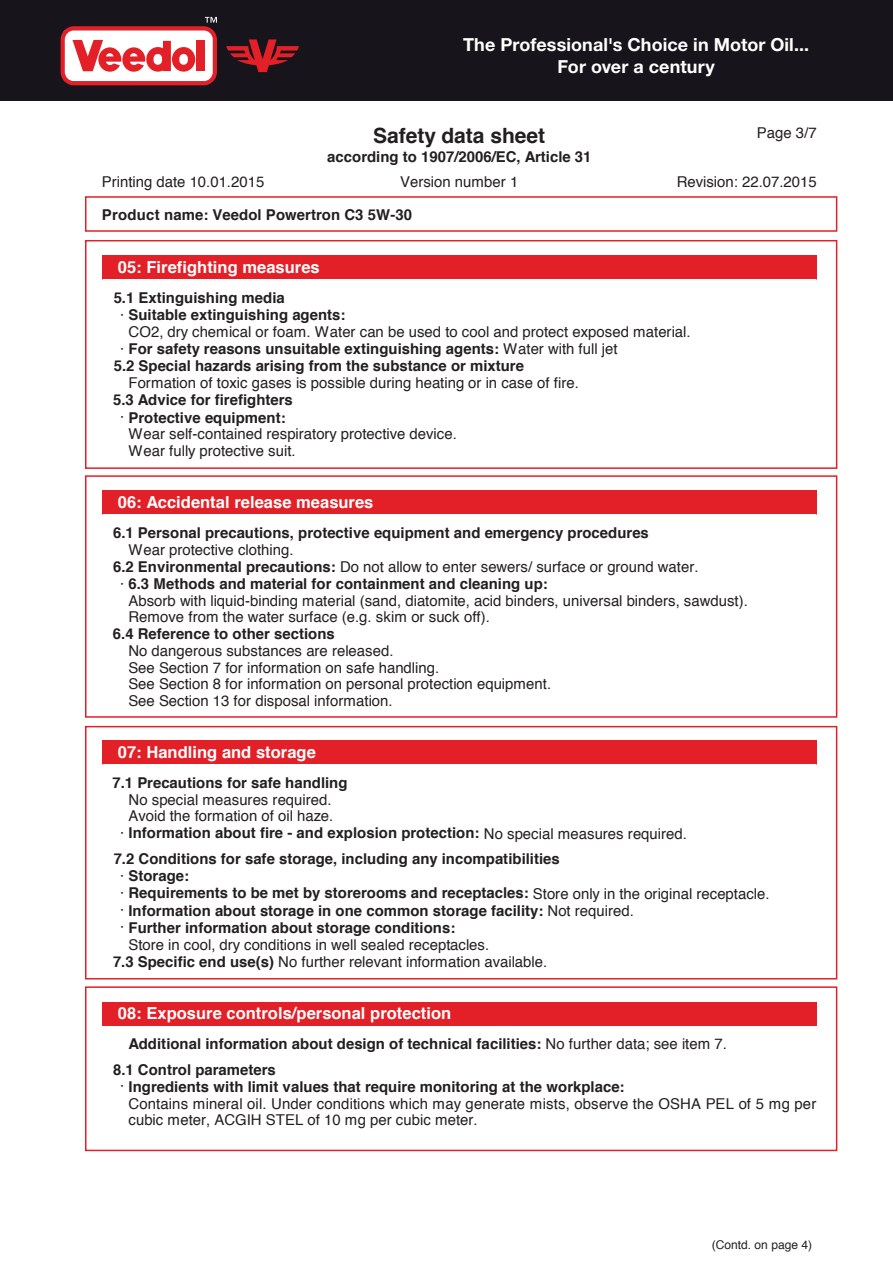
<style>
.page{position:relative;width:893px;height:1263px;background:#fff}
.page>*{position:absolute;margin:0;border:0;box-sizing:border-box;transform-origin:0 0}
.t1{font:700 21px "Helvetica";color:#231f20}
.t2{font:700 18px/21.6px "Helvetica Neue";letter-spacing:.005em;color:#fff;text-align:center}
.t3{font:700 16.5px "Helvetica";color:#fff}
.t4{font:15px/16.5px "Helvetica";color:#231f20}
.t5{font:700 15px/25.5px "Helvetica";letter-spacing:.005em;color:#231f20}
.t6{font:12px "Helvetica";color:#231f20}
.s1{font-weight:400}
.s2{font-weight:700}
</style>
<div class="page">
<div style="left:0;top:0;width:893px;height:101px;background:#17141b"></div>
<svg style="left:226px;top:39px;width:73px;height:33px"></svg>
<svg style="left:61px;top:17px;width:156px;height:68px;background:#d1878b"></svg>
<div style="left:102px;top:256px;width:714px;height:23px;background:#e32027"></div>
<div style="left:102px;top:491px;width:714px;height:23px;background:#e32027"></div>
<div style="left:102px;top:741px;width:714px;height:23px;background:#e32027"></div>
<div style="left:102px;top:1002px;width:714px;height:23px;background:#e32027"></div>
<svg style="left:805px;top:1151px;width:18px;height:1px"></svg>
<div style="left:85px;top:196px;width:752px;height:36px;border:2px solid #e32027"></div>
<div style="left:85px;top:240px;width:752px;height:229px;border:2px solid #e32027"></div>
<div style="left:85px;top:475px;width:752px;height:243px;border:2px solid #e32027"></div>
<div style="left:85px;top:726px;width:752px;height:253px;border:2px solid #e32027"></div>
<div style="left:85px;top:986px;width:752px;height:165px;border:2px solid #e32027"></div>
<p class="t2" style="left:463px;top:34px;width:347px">The Professional's Choice in Motor Oil...<br>For over a century</p>
<h1 class="t1" style="left:373px;top:119px;width:174px">Safety data sheet</h1>
<p class="t4" style="left:757px;top:125px;width:61px">Page 3/7</p>
<p class="t5" style="left:327px;top:144px;width:266px">according to 1907/2006/EC, Article 31</p>
<p class="t4" style="left:102px;top:174px;width:164px">Printing date 10.01.2015</p>
<p class="t4" style="left:400px;top:174px;width:120px">Version number 1</p>
<p class="t4" style="left:677px;top:174px;width:142px">Revision: 22.07.2015</p>
<p class="t5" style="left:102px;top:203px;width:312px">Product name: Veedol Powertron C3 5W-30</p>
<p class="t3" style="left:118px;top:254px;width:203px">05: Firefighting measures</p>
<p class="t5" style="left:114px;top:285px;width:173px">5.1 Extinguishing media</p>
<p class="t5" style="left:120px;top:302px;width:227px"><span class="s1">·</span> Suitable extinguishing agents:</p>
<p class="t4" style="left:129px;top:324px;width:564px">CO2, dry chemical or foam. Water can be used to cool and protect exposed material.</p>
<p class="t5" style="left:120px;top:336px;width:499px"><span class="s1">·</span> For safety reasons unsuitable extinguishing agents: <span class="s1">Water with full jet</span></p>
<p class="t5" style="left:114px;top:354px;width:412px">5.2 Special hazards arising from the substance or mixture</p>
<p class="t4" style="left:129px;top:375px;width:452px">Formation of toxic gases is possible during heating or in case of fire.</p>
<p class="t5" style="left:113px;top:387px;width:181px">5.3 Advice for firefighters</p>
<p class="t5" style="left:120px;top:405px;width:167px"><span class="s1">·</span> Protective equipment:</p>
<p class="t4" style="left:128px;top:426px;width:330px">Wear self-contained respiratory protective device.</p>
<p class="t4" style="left:128px;top:443px;width:169px">Wear fully protective suit.</p>
<p class="t3" style="left:118px;top:489px;width:257px">06: Accidental release measures</p>
<p class="t5" style="left:113px;top:520px;width:537px">6.1 Personal precautions, protective equipment and emergency procedures</p>
<p class="t4" style="left:129px;top:542px;width:167px">Wear protective clothing.</p>
<p class="t4" style="left:113px;top:559px;width:587px"><span class="s2">6.2 Environmental precautions:</span> Do not allow to enter sewers/ surface or ground water.</p>
<p class="t5" style="left:120px;top:571px;width:429px"><span class="s1">·</span> 6.3 Methods and material for containment and cleaning up:</p>
<p class="t4" style="left:128px;top:593px;width:621px">Absorb with liquid-binding material (sand, diatomite, acid binders, universal binders, sawdust).</p>
<p class="t4" style="left:128px;top:609px;width:363px">Remove from the water surface (e.g. skim or suck off).</p>
<p class="t5" style="left:113px;top:622px;width:223px">6.4 Reference to other sections</p>
<p class="t4" style="left:128px;top:643px;width:424px">No dangerous substances are released.<br>See Section 7 for information on safe handling.<br>See Section 8 for information on personal protection equipment.<br>See Section 13 for disposal information.</p>
<p class="t3" style="left:118px;top:739px;width:199px">07: Handling and storage</p>
<p class="t5" style="left:112px;top:770px;width:237px">7.1 Precautions for safe handling</p>
<p class="t4" style="left:129px;top:792px;width:204px">No special measures required.</p>
<p class="t4" style="left:129px;top:808px;width:206px">Avoid the formation of oil haze.</p>
<p class="t5" style="left:120px;top:820px;width:568px"><span class="s1">·</span> Information about fire - and explosion protection: <span class="s1">No special measures required.</span></p>
<p class="t5" style="left:114px;top:846px;width:448px">7.2 Conditions for safe storage, including any incompatibilities</p>
<p class="t5" style="left:120px;top:863px;width:70px"><span class="s1">·</span> Storage:</p>
<p class="t5" style="left:120px;top:881px;width:651px"><span class="s1">·</span> Requirements to be met by storerooms and receptacles: <span class="s1">Store only in the original receptacle.</span></p>
<p class="t5" style="left:120px;top:898px;width:515px"><span class="s1">·</span> Information about storage in one common storage facility: <span class="s1">Not required.</span></p>
<p class="t5" style="left:120px;top:915px;width:337px"><span class="s1">·</span> Further information about storage conditions:</p>
<p class="t4" style="left:128px;top:937px;width:362px">Store in cool, dry conditions in well sealed receptacles.</p>
<p class="t4" style="left:113px;top:954px;width:436px"><span class="s2">7.3 Specific end use(s)</span> No further relevant information available.</p>
<p class="t3" style="left:118px;top:1000px;width:335px">08: Exposure controls/personal protection</p>
<p class="t5" style="left:113px;top:1031px;width:615px;text-indent:15px">Additional information about design of technical facilities: <span class="s1">No further data; see item 7.<br></span>8.1 Control parameters</p>
<p class="t4" style="left:128px;top:1079px;width:689px;text-indent:-8px">· <span class="s2">Ingredients with limit values that require monitoring at the workplace:<br></span>Contains mineral oil. Under conditions which may generate mists, observe the OSHA PEL of 5 mg per cubic meter, ACGIH STEL of 10 mg per cubic meter.</p>
<p class="t6" style="left:712px;top:1235px;width:102px">(Contd. on page 4)</p>
</div>
